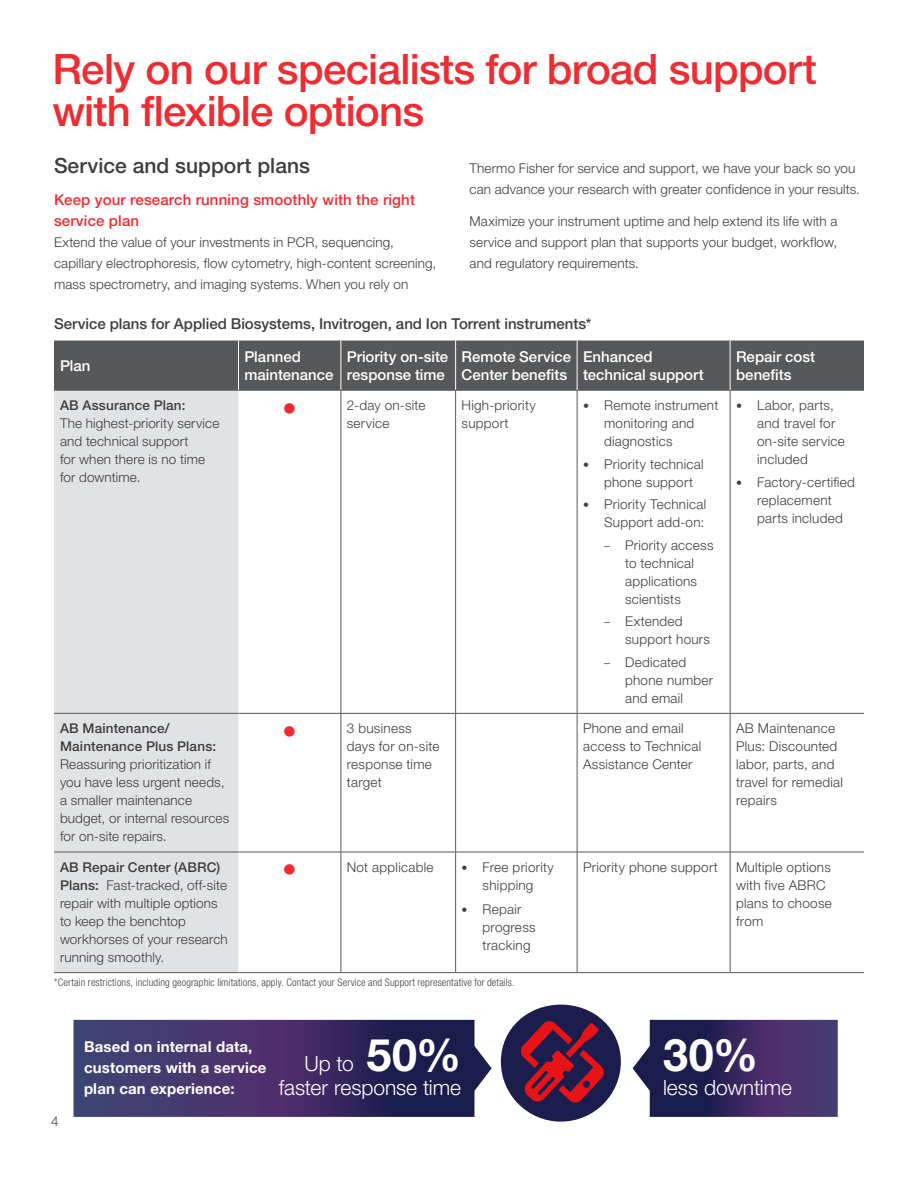
<style>
.page{position:relative;width:918px;height:1188px;background:#fff}
.page>*{position:absolute;margin:0;border:0;box-sizing:border-box;transform-origin:0 0}
.Secondary_Header{font:700 45px "Helvetica Neue LTW1 G";color:#fff}
.Headline{font:500 42px/42px "Helvetica Neue LTW1 G";letter-spacing:-.02em;color:#ee2d33}
.Secondary_Header-2{font:300 21px/24px "Helvetica Neue LTW1 G";letter-spacing:-.005em;color:#fff;text-align:right}
.Secondary_Header-3{font:500 21px "Helvetica Neue LTW1 G";color:#3e3e3f}
.Table_Text_-_Left{font:18px "Wingdings";color:#ee2d33}
.Title_Row_-_Left{font:500 15px/18px "Helvetica Neue LTW1 G";color:#fff}
.Table_Title{font:500 15px "Helvetica Neue LTW1 G";color:#3e3e3f}
.Content_Header{font:700 15px/21px "Helvetica Neue LTW1 G";letter-spacing:.01em;color:#fff}
.Content_Header-2{font:500 15px/21px "Helvetica Neue LTW1 G";letter-spacing:.01em;color:#ee2d33}
.Body__Copy__No_Baseline{font:300 13.5px/18px "Helvetica Neue LTW1 G";letter-spacing:.015em;color:#3e3e3f}
.Table_Text_-_Left-2{font:300 13.5px/18px "Helvetica Neue LTW1 G";letter-spacing:.015em;color:#3e3e3f}
.Table_footnote{font:300 condensed 10.5px "Helvetica Neue LTW1 G";letter-spacing:.015em;color:#3e3e3f}
.s1{font-weight:500}
.s2{font-size:12px}
.s3{font-weight:700;font-size:45px}
</style>
<div class="page">
<div style="left:54px;top:340px;width:810px;height:50px;background:#57585a"></div>
<div style="left:54px;top:391px;width:184px;height:581px;background:#e1e2e4"></div>
<hr style="left:455px;top:340px;width:1px;height:50px;background:#fff">
<hr style="left:238px;top:340px;width:1px;height:50px;background:#fff">
<hr style="left:341px;top:340px;width:1px;height:50px;background:#fff">
<hr style="left:54px;top:390px;width:184px;height:1px;background:#57585a">
<hr style="left:238px;top:390px;width:103px;height:1px;background:#57585a">
<hr style="left:341px;top:390px;width:1px;height:323px;background:#57585a">
<hr style="left:341px;top:390px;width:115px;height:1px;background:#57585a">
<hr style="left:455px;top:390px;width:1px;height:323px;background:#57585a">
<hr style="left:456px;top:390px;width:121px;height:1px;background:#57585a">
<hr style="left:577px;top:390px;width:153px;height:1px;background:#57585a">
<hr style="left:730px;top:390px;width:134px;height:1px;background:#57585a">
<hr style="left:54px;top:713px;width:184px;height:1px;background:#57585a">
<hr style="left:238px;top:713px;width:103px;height:1px;background:#57585a">
<hr style="left:341px;top:714px;width:1px;height:138px;background:#57585a">
<hr style="left:341px;top:713px;width:115px;height:1px;background:#57585a">
<hr style="left:455px;top:714px;width:1px;height:138px;background:#57585a">
<hr style="left:456px;top:713px;width:121px;height:1px;background:#57585a">
<hr style="left:577px;top:713px;width:153px;height:1px;background:#57585a">
<hr style="left:730px;top:713px;width:134px;height:1px;background:#57585a">
<hr style="left:54px;top:852px;width:184px;height:1px;background:#57585a">
<hr style="left:238px;top:852px;width:103px;height:1px;background:#57585a">
<hr style="left:341px;top:852px;width:1px;height:120px;background:#57585a">
<hr style="left:341px;top:852px;width:115px;height:1px;background:#57585a">
<hr style="left:455px;top:852px;width:1px;height:120px;background:#57585a">
<hr style="left:456px;top:852px;width:121px;height:1px;background:#57585a">
<hr style="left:577px;top:852px;width:153px;height:1px;background:#57585a">
<hr style="left:730px;top:852px;width:134px;height:1px;background:#57585a">
<hr style="left:54px;top:972px;width:184px;height:1px;background:#57585a">
<hr style="left:238px;top:972px;width:103px;height:1px;background:#57585a">
<hr style="left:341px;top:972px;width:115px;height:1px;background:#57585a">
<hr style="left:456px;top:972px;width:121px;height:1px;background:#57585a">
<hr style="left:577px;top:972px;width:153px;height:1px;background:#57585a">
<hr style="left:730px;top:972px;width:134px;height:1px;background:#57585a">
<hr style="left:577px;top:390px;width:1px;height:323px;background:#57585a">
<hr style="left:730px;top:390px;width:1px;height:323px;background:#57585a">
<hr style="left:577px;top:713px;width:1px;height:139px;background:#57585a">
<hr style="left:730px;top:713px;width:1px;height:139px;background:#57585a">
<hr style="left:577px;top:852px;width:1px;height:120px;background:#57585a">
<hr style="left:730px;top:852px;width:1px;height:120px;background:#57585a">
<hr style="left:577px;top:340px;width:1px;height:50px;background:#fff">
<hr style="left:730px;top:340px;width:1px;height:50px;background:#fff">
<svg style="left:74px;top:1020px;width:418px;height:97px;background:#3e3468"></svg>
<svg style="left:633px;top:1020px;width:205px;height:97px;background:#413668"></svg>
<svg style="left:501px;top:1005px;width:120px;height:117px"></svg>
<p class="Headline" style="left:52px;top:48px;width:766px">Rely on our specialists for broad support with flexible options</p>
<p class="Body__Copy__No_Baseline" style="left:470px;top:158px;width:392px;line-height:21px">Thermo Fisher for service and support, we have your back so you can advance your research with greater confidence in your results.</p>
<p class="Body__Copy__No_Baseline" style="left:470px;top:210px;width:370px;line-height:21px;text-align:justify">Maximize your instrument uptime and help extend its life with a service and support plan that supports your budget, workflow, and regulatory requirements.</p>
<p class="Secondary_Header-3" style="left:54px;top:153px;width:258px">Service and support plans</p>
<p class="Content_Header-2" style="left:54px;top:189px;width:363px">Keep your research running smoothly with the right service plan</p>
<p class="Body__Copy__No_Baseline" style="left:54px;top:231px;width:384px;line-height:21px">Extend the value of your investments in PCR, sequencing, capillary electrophoresis, flow cytometry, high-content screening, mass spectrometry, and imaging systems. When you rely on</p>
<p class="Table_Title" style="left:54px;top:315px;width:539px">Service plans for Applied Biosystems, Invitrogen, and Ion Torrent instruments*</p>
<p class="Title_Row_-_Left" style="left:60px;top:356px;width:32px">Plan</p>
<p class="Title_Row_-_Left" style="left:245px;top:347px;width:91px">Planned maintenance</p>
<p class="Title_Row_-_Left" style="left:347px;top:347px;width:103px">Priority on-site response time</p>
<p class="Title_Row_-_Left" style="left:462px;top:347px;width:111px">Remote Service<br>Center benefits</p>
<p class="Title_Row_-_Left" style="left:583px;top:347px;width:122px">Enhanced technical support</p>
<p class="Title_Row_-_Left" style="left:736px;top:347px;width:81px">Repair cost benefits</p>
<p class="Table_Text_-_Left-2" style="left:60px;top:396px;width:161px"><span class="s1">AB Assurance Plan:<br></span>The highest-priority service and technical support<br>for when there is no time for downtime.</p>
<p class="Table_Text_-_Left" style="left:283px;top:398px;width:15px">●</p>
<p class="Table_Text_-_Left-2" style="left:347px;top:396px;width:80px">2-day on-site service</p>
<p class="Table_Text_-_Left-2" style="left:462px;top:396px;width:76px">High-priority support</p>
<p class="Body__Copy__No_Baseline" style="left:604px;top:396px;width:116px;text-indent:-21px"><span class="s2">•</span> Remote instrument monitoring and diagnostics</p>
<p class="Body__Copy__No_Baseline" style="left:757px;top:396px;width:89px;text-indent:-21px"><span class="s2">•</span> Labor, parts, and travel for on-site service included</p>
<p class="Body__Copy__No_Baseline" style="left:757px;top:473px;width:99px;text-indent:-21px"><span class="s2">•</span> Factory-certified replacement parts included</p>
<p class="Body__Copy__No_Baseline" style="left:604px;top:455px;width:101px;text-indent:-21px"><span class="s2">•</span> Priority technical phone support</p>
<p class="Body__Copy__No_Baseline" style="left:583px;top:495px;width:125px;text-align:right"><span class="s2">•</span> Priority Technical<br>Support add-on:</p>
<p class="Body__Copy__No_Baseline" style="left:625px;top:536px;width:90px;text-indent:-21px"><span class="s2">–</span> Priority access to technical applications scientists</p>
<p class="Body__Copy__No_Baseline" style="left:625px;top:612px;width:86px;text-indent:-21px"><span class="s2">–</span> Extended support hours</p>
<p class="Body__Copy__No_Baseline" style="left:625px;top:653px;width:90px;text-indent:-21px"><span class="s2">–</span> Dedicated phone number and email</p>
<p class="Table_Text_-_Left-2" style="left:60px;top:720px;width:171px"><span class="s1">AB Maintenance/<br>Maintenance Plus Plans:<br></span>Reassuring prioritization if you have less urgent needs, a smaller maintenance budget, or internal resources for on-site repairs.</p>
<p class="Table_Text_-_Left" style="left:283px;top:722px;width:15px">●</p>
<p class="Table_Text_-_Left-2" style="left:347px;top:720px;width:94px">3 business days for on-site response time target</p>
<p class="Table_Text_-_Left-2" style="left:583px;top:720px;width:120px">Phone and email access to Technical<br>Assistance Center</p>
<p class="Table_Text_-_Left-2" style="left:736px;top:720px;width:108px">AB Maintenance<br>Plus: Discounted labor, parts, and travel for remedial repairs</p>
<p class="Table_Text_-_Left-2" style="left:60px;top:858px;width:169px"><span class="s1">AB Repair Center (ABRC)<br>Plans:</span> Fast-tracked, off-site repair with multiple options to keep the benchtop workhorses of your research running smoothly.</p>
<p class="Table_Text_-_Left" style="left:283px;top:860px;width:15px">●</p>
<p class="Table_Text_-_Left-2" style="left:347px;top:858px;width:88px">Not applicable</p>
<p class="Body__Copy__No_Baseline" style="left:462px;top:858px;width:94px;text-align:center"><span class="s2">•</span> Free priority shipping</p>
<p class="Table_Text_-_Left-2" style="left:583px;top:858px;width:136px">Priority phone support</p>
<p class="Table_Text_-_Left-2" style="left:736px;top:858px;width:97px">Multiple options with five ABRC plans to choose from</p>
<p class="Body__Copy__No_Baseline" style="left:483px;top:900px;width:55px;text-indent:-21px"><span class="s2">•</span> Repair progress tracking</p>
<p class="Table_footnote" style="left:54px;top:976px;width:462px">*Certain restrictions, including geographic limitations, apply. Contact your Service and Support representative for details.</p>
<p class="Body__Copy__No_Baseline" style="left:51px;top:1112px;width:9px">4</p>
<p class="Content_Header" style="left:84px;top:1036px;width:184px">Based on internal data, customers with a service plan can experience:</p>
<p class="Secondary_Header-2" style="left:279px;top:1052px;width:184px">Up to <span class="s3">50% </span>faster response time</p>
<p class="Secondary_Header" style="left:663px;top:1027px;width:96px">30%</p>
<p class="Secondary_Header-2" style="left:663px;top:1076px;width:130px">less downtime</p>
</div>
